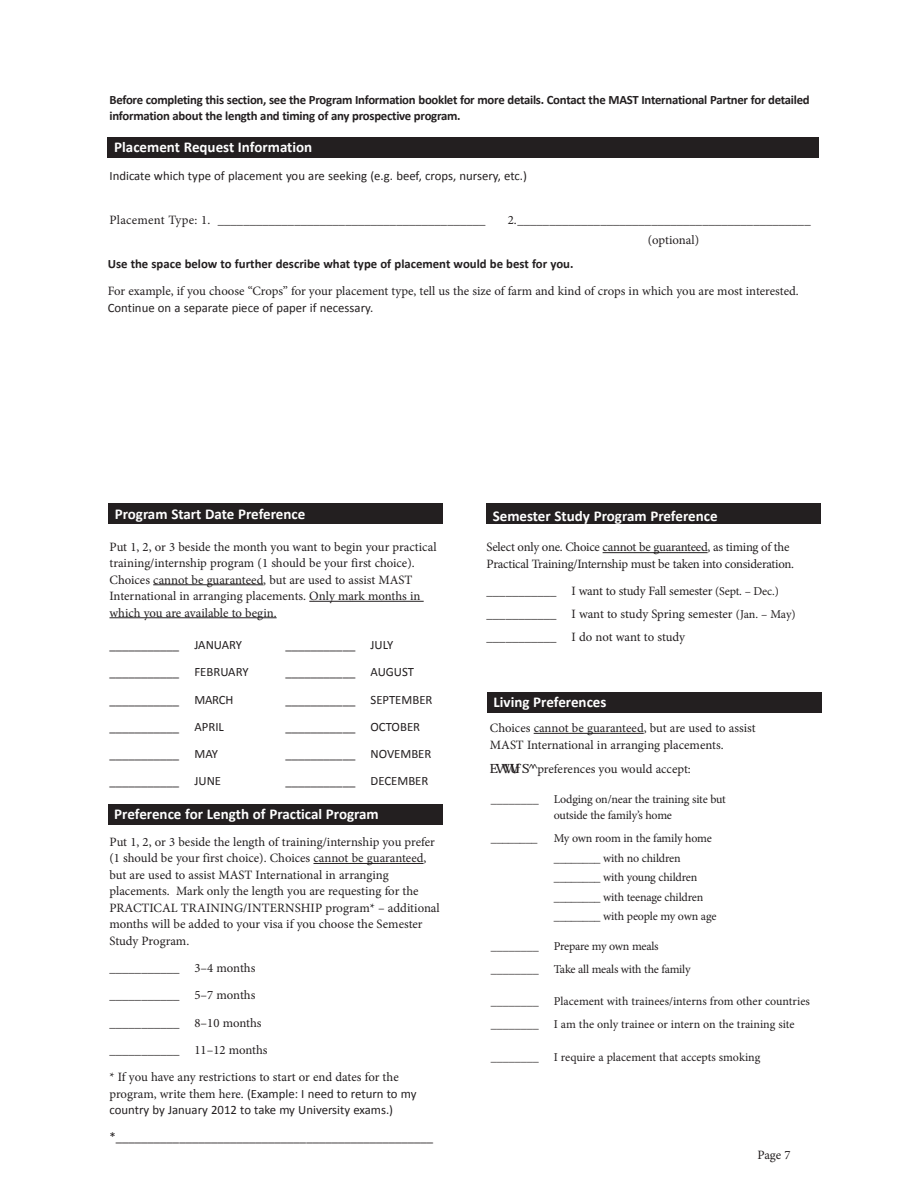
<style>
.page{position:relative;width:918px;height:1188px;background:#fff}
.page>*{position:absolute;margin:0;border:0;box-sizing:border-box;transform-origin:0 0}
.Body_Subheads{font:700 15px "Calibri";color:#fff}
.Body_Text{font:12.75px/16.5px "Minion Pro";letter-spacing:-.005em;color:#231f20}
.Body_Text-2{font:12.75px/16.5px "Calibri";color:#231f20}
.Body_Text-3{font:700 12.75px/16.5px "Calibri";letter-spacing:-.02em;color:#231f20}
.Body-no_space{font:12.75px/16.5px "Minion Pro";letter-spacing:-.005em;color:#231f20}
.Body_Text-4{font:700 12.75px "Calibri";color:#231f20}
.Body_Text-5{font:12.75px "Minion Pro";letter-spacing:.02em;color:#231f20}
.Body-no_space-2{font:12px "Minion Pro";letter-spacing:-.015em;color:#231f20}
.s1{font-family:"Calibri"}
.s2{font-family:"Minion Pro"}
.s3{font-size:12px}
</style>
<div class="page">
<hr style="left:534px;top:733px;width:110px;height:1px;background:#231f20">
<div style="left:487px;top:692px;width:335px;height:21px;background:#231f20"></div>
<div style="left:108px;top:804px;width:334px;height:21px;background:#231f20"></div>
<div style="left:486px;top:503px;width:335px;height:21px;background:#231f20"></div>
<div style="left:108px;top:503px;width:335px;height:21px;background:#231f20"></div>
<div style="left:108px;top:137px;width:711px;height:21px;background:#231f20"></div>
<hr style="left:153px;top:584px;width:110px;height:1px;background:#231f20">
<hr style="left:309px;top:601px;width:115px;height:1px;background:#231f20">
<hr style="left:109px;top:617px;width:168px;height:1px;background:#231f20">
<hr style="left:313px;top:863px;width:111px;height:1px;background:#231f20">
<hr style="left:603px;top:552px;width:105px;height:1px;background:#231f20">
<p class="Body_Text-3" style="left:110px;top:91px;width:702px">Before completing this section, see the Program Information booklet for more details. Contact the MAST International Partner for detailed information about the length and timing of any prospective program.</p>
<p class="Body_Subheads" style="left:114px;top:137px;width:200px">Placement Request Information</p>
<p class="Body_Text-2" style="left:109px;top:168px;width:419px">Indicate which type of placement you are seeking (e.g. beef, crops, nursery, etc.)</p>
<p class="Body_Text-5" style="left:109px;top:212px;width:378px">Placement Type: 1. __________________________________________</p>
<p class="Body_Text" style="left:508px;top:212px;width:304px">2.______________________________________________</p>
<p class="Body_Text" style="left:648px;top:232px;width:53px">(optional)</p>
<p class="Body_Text-4" style="left:108px;top:255px;width:467px">Use the space below to further describe what type of placement would be best for you.</p>
<p class="Body_Text" style="left:108px;top:283px;width:693px">For example, if you choose “Crops” for your placement type, tell us the size of farm and kind of crops in which you are most interested.<br><span class="s1">Continue on a separate piece of paper if necessary.</span></p>
<p class="Body_Subheads" style="left:115px;top:505px;width:192px">Program Start Date Preference</p>
<p class="Body_Subheads" style="left:493px;top:506px;width:226px">Semester Study Program Preference</p>
<p class="Body_Text" style="left:109px;top:538px;width:329px">Put 1, 2, or 3 beside the month you want to begin your practical training/internship program (1 should be your first choice).<br>Choices cannot be guaranteed, but are used to assist MAST International in arranging placements. Only mark months in which you are available to begin.</p>
<p class="Body_Text-2" style="left:109px;top:637px;width:134px">___________ JANUARY</p>
<p class="Body_Text-2" style="left:109px;top:664px;width:141px">___________ FEBRUARY</p>
<p class="Body_Text-2" style="left:109px;top:691px;width:125px">___________ MARCH</p>
<p class="Body_Text-2" style="left:109px;top:718px;width:116px">___________ APRIL</p>
<p class="Body_Text-2" style="left:109px;top:746px;width:110px">___________ MAY</p>
<p class="Body_Text-2" style="left:109px;top:773px;width:113px">___________ JUNE</p>
<p class="Body_Text-2" style="left:286px;top:637px;width:109px">___________ JULY</p>
<p class="Body_Text-2" style="left:286px;top:664px;width:130px">___________ AUGUST</p>
<p class="Body_Text-2" style="left:286px;top:691px;width:149px">___________ SEPTEMBER</p>
<p class="Body_Text-2" style="left:286px;top:718px;width:136px">___________ OCTOBER</p>
<p class="Body_Text-2" style="left:286px;top:746px;width:147px">___________ NOVEMBER</p>
<p class="Body_Text-2" style="left:286px;top:773px;width:144px">___________ DECEMBER</p>
<p class="Body_Subheads" style="left:114px;top:805px;width:266px">Preference for Length of Practical Program</p>
<p class="Body_Text" style="left:109px;top:833px;width:332px">Put 1, 2, or 3 beside the length of training/internship you prefer (1 should be your first choice). Choices cannot be guaranteed, but are used to assist MAST International in arranging placements. Mark only the length you are requesting for the PRACTICAL TRAINING/INTERNSHIP program* – additional months will be added to your visa if you choose the Semester Study Program.</p>
<p class="Body_Text" style="left:109px;top:960px;width:147px">___________ 3–4 months</p>
<p class="Body_Text" style="left:109px;top:987px;width:147px">___________ 5–7 months</p>
<p class="Body_Text" style="left:109px;top:1014px;width:153px">___________ 8–10 months</p>
<p class="Body_Text" style="left:109px;top:1042px;width:160px">___________ 11–12 months</p>
<p class="Body_Text-2" style="left:109px;top:1069px;width:309px"><span class="s2">* If you have any restrictions to start or end dates for the program, write them here.</span> (Example: I need to return to my country by January 2012 to take my University exams.)</p>
<p class="Body_Text-2" style="left:109px;top:1129px;width:325px">*__________________________________________________</p>
<p class="Body_Text" style="left:487px;top:539px;width:309px">Select only one. Choice cannot be guaranteed, as timing of the<br>Practical Training/Internship must be taken into consideration.</p>
<p class="Body_Text" style="left:487px;top:583px;width:294px">___________ I want to study Fall semester <span class="s3">(Sept. – Dec.)</span></p>
<p class="Body_Text" style="left:487px;top:606px;width:311px">___________ I want to study Spring semester <span class="s3">(Jan. – May)</span></p>
<p class="Body_Text" style="left:487px;top:629px;width:200px">___________ I do not want to study</p>
<p class="Body_Subheads" style="left:494px;top:692px;width:114px">Living Preferences</p>
<p class="Body-no_space" style="left:490px;top:720px;width:267px">Choices cannot be guaranteed, but are used to assist<br>MAST International in arranging placements.</p>
<p class="Body-no_space" style="left:537px;top:761px;width:155px">preferences you would accept:</p>
<p class="Body-no_space-2" style="left:491px;top:791px;width:49px">________</p>
<p class="Body-no_space-2" style="left:554px;top:791px;width:174px">Lodging on/near the training site but</p>
<p class="Body-no_space-2" style="left:554px;top:808px;width:120px">outside the family’s home</p>
<p class="Body-no_space-2" style="left:491px;top:830px;width:48px">________</p>
<p class="Body-no_space-2" style="left:554px;top:830px;width:160px">My own room in the family home</p>
<p class="Body-no_space-2" style="left:554px;top:850px;width:128px">________ with no children</p>
<p class="Body-no_space-2" style="left:554px;top:869px;width:145px">________ with young children</p>
<p class="Body-no_space-2" style="left:554px;top:889px;width:151px">________ with teenage children</p>
<p class="Body-no_space-2" style="left:554px;top:908px;width:164px">________ with people my own age</p>
<p class="Body-no_space-2" style="left:491px;top:938px;width:49px">________</p>
<p class="Body-no_space-2" style="left:554px;top:938px;width:106px">Prepare my own meals</p>
<p class="Body-no_space-2" style="left:491px;top:961px;width:49px">________</p>
<p class="Body-no_space-2" style="left:554px;top:961px;width:138px">Take all meals with the family</p>
<p class="Body-no_space-2" style="left:491px;top:994px;width:49px">________</p>
<p class="Body-no_space-2" style="left:554px;top:994px;width:258px">Placement with trainees/interns from other countries</p>
<p class="Body-no_space-2" style="left:491px;top:1016px;width:49px">________</p>
<p class="Body-no_space-2" style="left:554px;top:1016px;width:242px">I am the only trainee or intern on the training site</p>
<p class="Body-no_space-2" style="left:491px;top:1049px;width:49px">________</p>
<p class="Body-no_space-2" style="left:554px;top:1049px;width:208px">I require a placement that accepts smoking</p>
<p class="Body_Text" style="left:758px;top:1147px;width:35px">Page 7</p>
</div>
